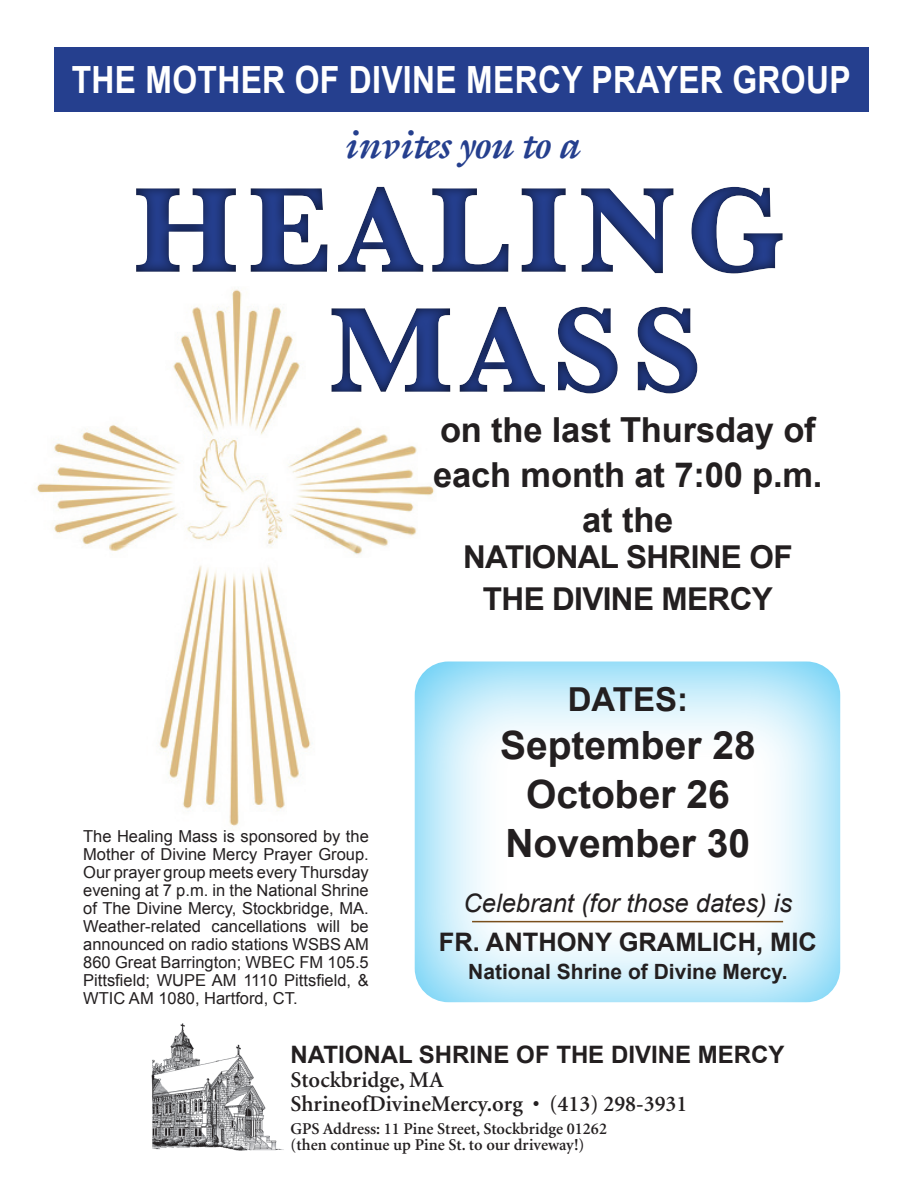
<style>
.page{position:relative;width:918px;height:1188px;background:#fff}
.page>*{position:absolute;margin:0;border:0;box-sizing:border-box;transform-origin:0 0}
.t1{font:700 126px/120px "Baskerville";letter-spacing:.07em;color:#253f8e}
.t2{font:700 39px/48.8px "Arial";color:#231f20;text-align:center}
.t3{font:italic 700 39px "Galliard Pro";letter-spacing:-.03em;color:#253f8e}
.t4{font:700 37.5px "Arial";letter-spacing:.01em;color:#fff;scale:.85 1}
.t5{font:700 34.5px/45px "Arial";letter-spacing:-.005em;color:#231f20;text-align:center}
.t6{font:700 33px "Arial";color:#231f20}
.t7{font:700 31.5px/42px "Arial";letter-spacing:-.02em;color:#231f20;text-align:center}
.t8{font:italic 25.5px "Arial";color:#231f20}
.t9{font:700 25.5px "Arial";color:#231f20}
.t10{font:700 24px "Arial";color:#231f20}
.t11{font:600 22.5px/23.2px "Minion";color:#231f20}
.t12{font:700 21px "Arial";color:#231f20}
.t13{font:16.5px/18px "Arial";color:#231f20;text-align:justify}
.t14{font:600 16.5px/16.5px "Minion";color:#231f20}
</style>
<div class="page">
<img style="left:36px;top:442px;width:398px;height:384px">
<div style="left:412px;top:656px;width:429px;height:347px;background:#00aeef;opacity:.75"></div>
<div style="left:54px;top:48px;width:814px;height:64px;background:#253f8e"></div>
<img style="left:152px;top:1023px;width:132px;height:127px">
<div style="left:0;top:142px;width:918px;height:300px;background:#231f20;opacity:.75"></div>
<hr style="left:472px;top:921px;width:311px;height:1px;background:#794f1c">
<h3 class="t4" style="left:72px;top:55px;width:918px">THE MOTHER OF DIVINE MERCY PRAYER GROUP</h3>
<h2 class="t3" style="left:343px;top:120px;width:238px">invites you to a</h2>
<h1 class="t1" style="left:329px;top:172px;width:458px;text-indent:-196px">HEALING<br>MASS</h1>
<h3 class="t5" style="left:433px;top:409px;width:391px">on the last Thursday of each month at 7:00 p.m. at the</h3>
<h3 class="t7" style="left:463px;top:537px;width:331px">NATIONAL SHRINE OF<br>THE DIVINE MERCY</h3>
<p class="t13" style="left:83px;top:828px;width:287px">The Healing Mass is sponsored by the Mother of Divine Mercy Prayer Group.<br>Our prayer group meets every Thursday evening at 7 p.m. in the National Shrine of The Divine Mercy, Stockbridge, MA.<br>Weather-related cancellations will be announced on radio stations WSBS AM 860 Great Barrington; WBEC FM 105.5<br>Pittsfield; WUPE AM 1110 Pittsfield, &amp; WTIC AM 1080, Hartford, CT.</p>
<h3 class="t6" style="left:568px;top:677px;width:122px">DATES:</h3>
<h2 class="t2" style="left:500px;top:723px;width:257px">September 28<br>October 26<br>November 30</h2>
<h3 class="t8" style="left:463px;top:886px;width:330px">Celebrant (for those dates) is</h3>
<h3 class="t9" style="left:439px;top:926px;width:380px">FR. ANTHONY GRAMLICH, MIC</h3>
<p class="t12" style="left:468px;top:958px;width:321px">National Shrine of Divine Mercy.</p>
<h3 class="t10" style="left:291px;top:1038px;width:495px">NATIONAL SHRINE OF THE DIVINE MERCY</h3>
<h3 class="t11" style="left:291px;top:1069px;width:398px">Stockbridge, MA<br>ShrineofDivineMercy.org • (413) 298-3931</h3>
<p class="t14" style="left:291px;top:1121px;width:318px">GPS Address: 11 Pine Street, Stockbridge 01262 (then continue up Pine St. to our driveway!)</p>
</div>
